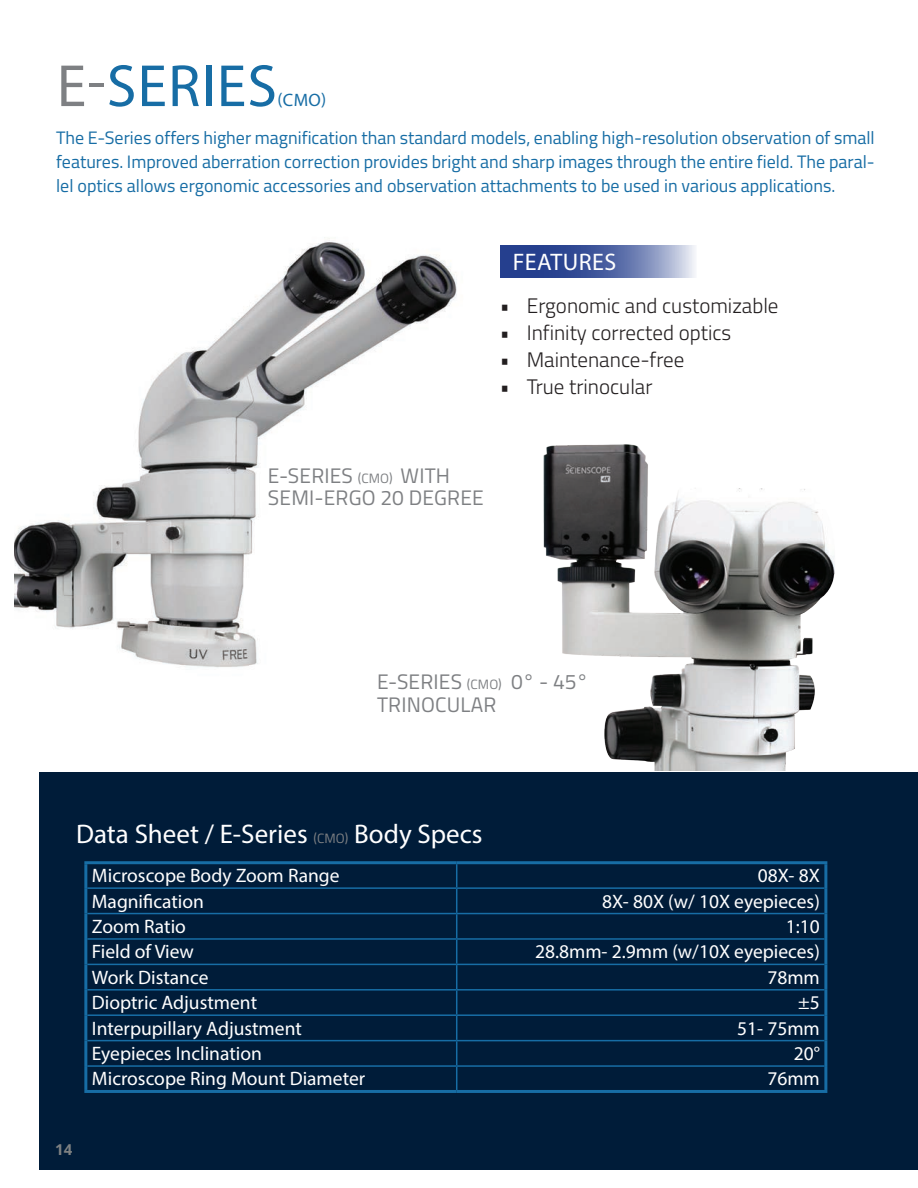
<style>
.page{position:relative;width:918px;height:1188px;background:#fff}
.page>*{position:absolute;margin:0;border:0;box-sizing:border-box;transform-origin:0 0}
.t1{font:60px "Myriad Pro";letter-spacing:.02em;color:#176da5}
.t2{font:27px "Myriad Pro";color:#fff}
.t3{font:24px "Myriad Pro";letter-spacing:.02em;color:#fff}
.t4{font:300 21px "Titillium Web";color:#231f20}
.t5{font:21px/22.5px "Titillium Web";letter-spacing:.01em;color:#7e8083}
.t6{font:19.5px "Myriad Pro";color:#fff}
.t7{font:18px/24px "Titillium Web";color:#176da5;text-align:justify}
.t8{font:18px "Myriad Pro";color:#176da5}
.t9{font:700 15px "Open Sans";color:#7e8182}
.s1{color:#7e8083}
.s2{font-size:13.5px}
.s3{font-family:"Titillium Web";font-size:13.5px;color:#7e8083}
</style>
<div class="page">
<div style="left:39px;top:772px;width:879px;height:397px;background:#001c39"></div>
<svg style="left:500px;top:245px;width:195px;height:33px;background:#596da9"></svg>
<hr style="left:84px;top:861px;width:373px;height:3px;background:#176da5">
<hr style="left:84px;top:864px;width:3px;height:24px;background:#176da5">
<hr style="left:457px;top:861px;width:370px;height:3px;background:#176da5">
<hr style="left:824px;top:864px;width:3px;height:24px;background:#176da5">
<hr style="left:84px;top:888px;width:3px;height:26px;background:#176da5">
<hr style="left:824px;top:888px;width:3px;height:26px;background:#176da5">
<hr style="left:84px;top:914px;width:3px;height:25px;background:#176da5">
<hr style="left:824px;top:914px;width:3px;height:25px;background:#176da5">
<hr style="left:84px;top:939px;width:3px;height:25px;background:#176da5">
<hr style="left:824px;top:939px;width:3px;height:25px;background:#176da5">
<hr style="left:84px;top:964px;width:3px;height:26px;background:#176da5">
<hr style="left:824px;top:964px;width:3px;height:26px;background:#176da5">
<hr style="left:84px;top:990px;width:3px;height:25px;background:#176da5">
<hr style="left:824px;top:990px;width:3px;height:25px;background:#176da5">
<hr style="left:84px;top:1015px;width:3px;height:26px;background:#176da5">
<hr style="left:824px;top:1015px;width:3px;height:26px;background:#176da5">
<hr style="left:84px;top:1041px;width:3px;height:25px;background:#176da5">
<hr style="left:824px;top:1041px;width:3px;height:25px;background:#176da5">
<hr style="left:84px;top:1066px;width:3px;height:24px;background:#176da5">
<hr style="left:824px;top:1066px;width:3px;height:24px;background:#176da5">
<hr style="left:84px;top:1090px;width:373px;height:3px;background:#176da5">
<hr style="left:457px;top:1090px;width:370px;height:3px;background:#176da5">
<hr style="left:87px;top:887px;width:370px;height:2px;background:#176da5">
<hr style="left:457px;top:887px;width:367px;height:2px;background:#176da5">
<hr style="left:87px;top:913px;width:370px;height:1px;background:#176da5">
<hr style="left:457px;top:913px;width:367px;height:1px;background:#176da5">
<hr style="left:87px;top:938px;width:370px;height:2px;background:#176da5">
<hr style="left:457px;top:938px;width:367px;height:2px;background:#176da5">
<hr style="left:87px;top:964px;width:370px;height:1px;background:#176da5">
<hr style="left:457px;top:964px;width:367px;height:1px;background:#176da5">
<hr style="left:87px;top:989px;width:370px;height:2px;background:#176da5">
<hr style="left:457px;top:989px;width:367px;height:2px;background:#176da5">
<hr style="left:87px;top:1014px;width:370px;height:2px;background:#176da5">
<hr style="left:457px;top:1014px;width:367px;height:2px;background:#176da5">
<hr style="left:87px;top:1040px;width:370px;height:1px;background:#176da5">
<hr style="left:457px;top:1040px;width:367px;height:1px;background:#176da5">
<hr style="left:87px;top:1065px;width:370px;height:2px;background:#176da5">
<hr style="left:457px;top:1065px;width:367px;height:2px;background:#176da5">
<svg style="left:456px;top:864px;width:1px;height:226px"></svg>
<img style="left:14px;top:238px;width:443px;height:430px">
<img style="left:543px;top:444px;width:292px;height:327px">
<h1 class="t1" style="left:57px;top:49px;width:222px"><span class="s1">E-</span>SERIES</h1>
<p class="t8" style="left:278px;top:89px;width:50px">(CMO)</p>
<p class="t7" style="left:56px;top:125px;width:820px">The E-Series offers higher magnification than standard models, enabling high-resolution observation of small features. Improved aberration correction provides bright and sharp images through the entire field. The paral&shy;lel optics allows ergonomic accessories and observation attachments to be used in various applications.</p>
<h3 class="t3" style="left:513px;top:247px;width:105px">FEATURES</h3>
<p class="t4" style="left:500px;top:291px;width:280px">• Ergonomic and customizable</p>
<p class="t4" style="left:500px;top:318px;width:233px">• Infinity corrected optics</p>
<p class="t4" style="left:500px;top:345px;width:186px">• Maintenance-free</p>
<p class="t4" style="left:500px;top:372px;width:154px">• True trinocular</p>
<p class="t5" style="left:268px;top:463px;width:217px">E-SERIES <span class="s2">(CMO)</span> WITH<br>SEMI-ERGO 20 DEGREE</p>
<p class="t5" style="left:377px;top:669px;width:213px">E-SERIES <span class="s2">(CMO)</span> 0° - 45°<br>TRINOCULAR</p>
<h2 class="t2" style="left:76px;top:817px;width:408px">Data Sheet / E-Series <span class="s3">(CMO)</span> Body Specs</h2>
<p class="t6" style="left:92px;top:864px;width:249px">Microscope Body Zoom Range</p>
<p class="t6" style="left:758px;top:864px;width:63px">08X- 8X</p>
<p class="t6" style="left:92px;top:889px;width:114px">Magnification</p>
<p class="t6" style="left:602px;top:889px;width:219px">8X- 80X (w/ 10X eyepieces)</p>
<p class="t6" style="left:92px;top:914px;width:96px">Zoom Ratio</p>
<p class="t6" style="left:786px;top:914px;width:36px">1:10</p>
<p class="t6" style="left:92px;top:940px;width:104px">Field of View</p>
<p class="t6" style="left:535px;top:940px;width:286px">28.8mm- 2.9mm (w/10X eyepieces)</p>
<p class="t6" style="left:92px;top:965px;width:118px">Work Distance</p>
<p class="t6" style="left:767px;top:965px;width:54px">78mm</p>
<p class="t6" style="left:92px;top:991px;width:167px">Dioptric Adjustment</p>
<p class="t6" style="left:798px;top:991px;width:23px">±5</p>
<p class="t6" style="left:92px;top:1016px;width:212px">Interpupillary Adjustment</p>
<p class="t6" style="left:737px;top:1016px;width:84px">51- 75mm</p>
<p class="t6" style="left:92px;top:1041px;width:172px">Eyepieces Inclination</p>
<p class="t6" style="left:794px;top:1041px;width:28px">20°</p>
<p class="t6" style="left:92px;top:1067px;width:275px">Microscope Ring Mount Diameter</p>
<p class="t6" style="left:767px;top:1067px;width:54px">76mm</p>
<p class="t9" style="left:55px;top:1139px;width:19px">14</p>
</div>
